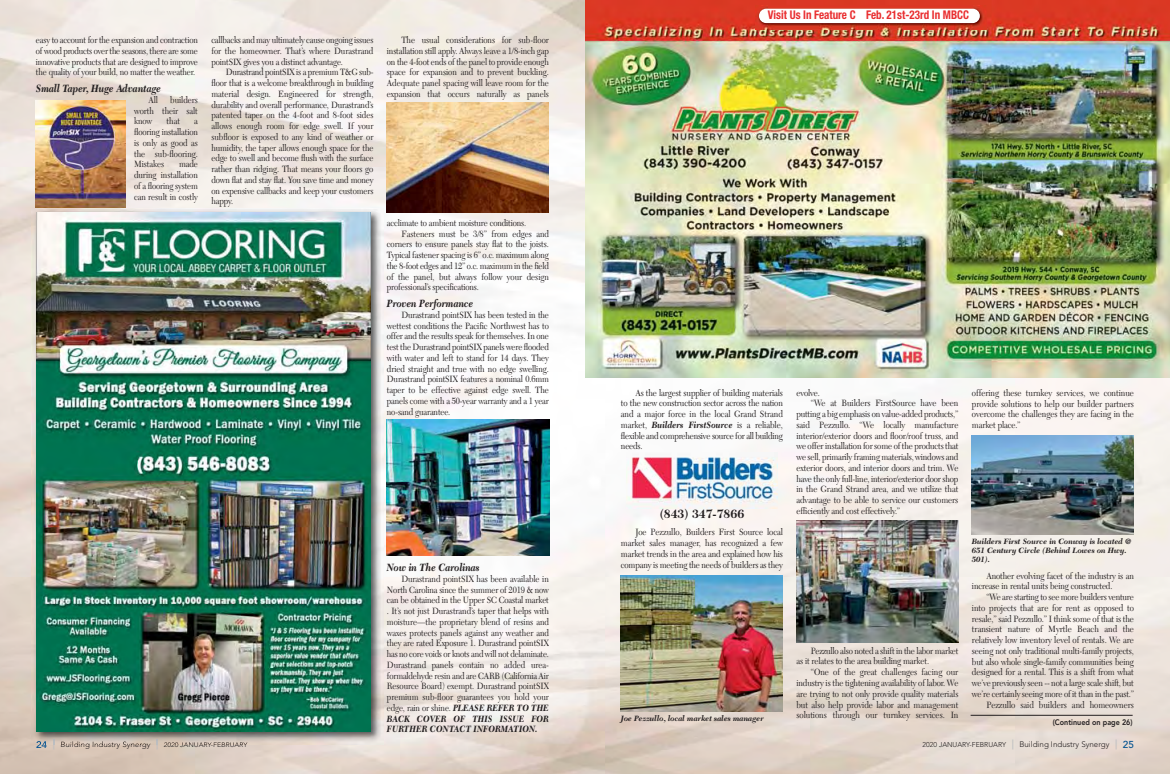
<style>
.page{position:relative;width:1170px;height:774px;background:#fff}
.page>*{position:absolute;margin:0;border:0;box-sizing:border-box;transform-origin:0 0}
.t1{font:700 12.5px "New Caledonia LT Std";color:#231f20}
.t2{font:700 condensed 12px "Helvetica Neue";color:#e92d2f;scale:.92 1}
.t3{font:italic 700 11px "New Caledonia LT Std";letter-spacing:-.015em;color:#231f20;scale:.88 1}
.t4{font:9.5px/10.8px "New Caledonia LT Std";letter-spacing:-.015em;color:#231f20;text-align:justify;scale:.88 1}
.t5{font:9.5px/10.8px "New Caledonia LT Std";letter-spacing:-.015em;color:#231f20;text-align:justify;scale:.89 1}
.t6{font:italic 700 8px/9px "New Caledonia LT Std";letter-spacing:-.01em;color:#231f20}
.t7{font:300 8px "Avenir LT Std";color:#231f20}
.t8{font:800 8px "Avenir LT Std";color:#231f20;scale:.9 1}
.s1{font-weight:700;font-style:italic}
.s2{font-weight:500;font-size:10px;color:#00508f}
.s3{font-weight:500;font-size:10px;color:#bbbdc0}
.s4{font-size:7px}
</style>
<div class="page">
<img style="left:0;top:0;width:1170px;height:774px">
<img style="left:36px;top:101px;width:89px;height:107px">
<img style="left:31px;top:208px;width:352px;height:536px">
<svg style="left:36px;top:741px;width:11px;height:3px"></svg>
<img style="left:61px;top:741px;width:59px;height:3px">
<img style="left:164px;top:742px;width:83px;height:2px">
<img style="left:36px;top:212px;width:334px;height:519px">
<img style="left:585px;top:0;width:585px;height:378px">
<img style="left:755px;top:5px;width:232px;height:24px">
<div style="left:759px;top:9px;width:221px;height:14px;background:#fff;border-radius:7px"></div>
<hr style="left:971px;top:715px;width:162px;height:1px;background:#231f20">
<img style="left:387px;top:103px;width:162px;height:109px">
<img style="left:387px;top:420px;width:162px;height:136px">
<img style="left:626px;top:452px;width:151px;height:57px">
<img style="left:621px;top:576px;width:162px;height:135px">
<img style="left:796px;top:520px;width:162px;height:122px">
<img style="left:972px;top:435px;width:162px;height:99px">
<p class="t4" style="left:36px;top:36px;width:186px">easy to account for the expansion and contraction of wood products over the seasons, there are some innovative products that are designed to improve the quality of your build, no matter the weather.</p>
<p class="t3" style="left:36px;top:84px;width:144px">Small Taper, Huge Advantage</p>
<p class="t4" style="left:148px;top:96px;width:12px">All</p>
<p class="t4" style="left:134px;top:96px;width:74px;text-indent:36px">builders worth their salt know</p>
<p class="t4" style="left:167px;top:117px;width:17px">that</p>
<p class="t4" style="left:134px;top:117px;width:74px;text-indent:60px">a flooring installation is only as good as the sub-flooring.<br>Mistakes</p>
<p class="t4" style="left:134px;top:160px;width:74px;text-indent:45px">made during installation of a flooring system can result in costly</p>
<p class="t4" style="left:211px;top:36px;width:186px">callbacks and may ultimately cause ongoing issues for the homeowner. That’s where Durastrand pointSIX gives you a distinct advantage.</p>
<p class="t4" style="left:211px;top:68px;width:186px;text-indent:14px">Durastrand pointSIX is a premium T&amp;G sub&shy;floor that is a welcome breakthrough in building material design. Engineered for strength, durability and overall performance, Durastrand’s patented taper on the 4-foot and 8-foot sides allows enough room for edge swell. If your subfloor is exposed to any kind of weather or humidity, the taper allows enough space for the edge to swell and become flush with the surface rather than ridging. That means your floors go down flat and stay flat. You save time and money on expensive callbacks and keep your customers happy.</p>
<p class="t4" style="left:387px;top:36px;width:186px;text-indent:14px">The usual considerations for sub-floor installation still apply. Always leave a 1/8-inch gap on the 4-foot ends of the panel to provide enough space for expansion and to prevent buckling.<br>Adequate panel spacing will leave room for the expansion that occurs naturally as panels</p>
<p class="t4" style="left:387px;top:219px;width:160px">acclimate to ambient moisture conditions.</p>
<p class="t4" style="left:401px;top:229px;width:169px">Fasteners must be 3/8” from edges and</p>
<p class="t4" style="left:387px;top:240px;width:186px">corners to ensure panels stay flat to the joists.</p>
<p class="t4" style="left:387px;top:251px;width:186px">Typical fastener spacing is 6” o.c. maximum along</p>
<p class="t4" style="left:387px;top:262px;width:186px">the 8-foot edges and 12” o.c. maximum in the field</p>
<p class="t4" style="left:387px;top:272px;width:186px">of the panel, but always follow your design</p>
<p class="t4" style="left:387px;top:283px;width:106px">professional’s specifications.</p>
<p class="t3" style="left:387px;top:299px;width:100px">Proven Performance</p>
<p class="t4" style="left:387px;top:311px;width:186px;text-indent:14px">Durastrand pointSIX has been tested in the wettest conditions the Pacific Northwest has to offer and the results speak for themselves. In one test the Durastrand pointSIX panels were flooded with water and left to stand for 14 days. They dried straight and true with no edge swelling.<br>Durastrand pointSIX features a nominal 0.6mm taper to be effective against edge swell. The panels come with a 50-year warranty and a 1 year no-sand guarantee.</p>
<p class="t3" style="left:387px;top:563px;width:107px">Now in The Carolinas</p>
<p class="t4" style="left:387px;top:575px;width:186px;text-indent:14px">Durastrand pointSIX has been available in North Carolina since the summer of 2019 &amp; now can be obtained in the Upper SC Coastal market . It’s not just Durastrand’s taper that helps with moisture—the proprietary blend of resins and waxes protects panels against any weather and they are rated Exposure 1. Durastrand pointSIX has no core voids or knots and will not delaminate.<br>Durastrand panels contain no added urea&shy;formaldehyde resin and are CARB (California Air Resource Board) exempt. Durastrand pointSIX premium sub-floor guarantees you hold your edge, rain or shine. <span class="s1">PLEASE REFER TO THE BACK COVER OF THIS ISSUE FOR FURTHER CONTACT INFORMATION.</span></p>
<p class="t2" style="left:768px;top:11px;width:220px">Visit Us In Feature C Feb. 21st-23rd In MBCC</p>
<p class="t5" style="left:621px;top:389px;width:184px;text-indent:14px">As the largest supplier of building materials to the new construction sector across the nation and a major force in the local Grand Strand market, <span class="s1">Builders FirstSource</span> is a reliable, flexible and comprehensive source for all building needs.</p>
<h1 class="t1" style="left:660px;top:509px;width:86px">(843) 347-7866</h1>
<p class="t5" style="left:621px;top:528px;width:184px;text-indent:14px">Joe Pezzullo, Builders First Source local market sales manager, has recognized a few market trends in the area and explained how his company is meeting the needs of builders as they</p>
<p class="t6" style="left:621px;top:715px;width:145px">Joe Pezzullo, local market sales manager</p>
<p class="t5" style="left:796px;top:389px;width:28px">evolve.</p>
<p class="t5" style="left:811px;top:399px;width:167px">“We at Builders FirstSource have been</p>
<p class="t5" style="left:796px;top:410px;width:184px">putting a big emphasis on value-added products,”</p>
<p class="t5" style="left:796px;top:421px;width:184px">said Pezzullo. “We locally manufacture</p>
<p class="t5" style="left:796px;top:432px;width:184px">interior/exterior doors and floor/roof truss, and</p>
<p class="t5" style="left:796px;top:442px;width:184px">we offer installation for some of the products that</p>
<p class="t5" style="left:796px;top:453px;width:184px">we sell, primarily framing materials, windows and</p>
<p class="t5" style="left:796px;top:464px;width:184px">exterior doors, and interior doors and trim. We</p>
<p class="t5" style="left:796px;top:475px;width:184px">have the only full-line, interior/exterior door shop</p>
<p class="t5" style="left:796px;top:485px;width:184px">in the Grand Strand area, and we utilize that</p>
<p class="t5" style="left:796px;top:496px;width:184px">advantage to be able to service our customers</p>
<p class="t5" style="left:796px;top:507px;width:118px">efficiently and cost effectively.”</p>
<p class="t5" style="left:796px;top:647px;width:184px;text-indent:14px">Pezzullo also noted a shift in the labor market as it relates to the area building market.</p>
<p class="t5" style="left:796px;top:668px;width:184px;text-indent:14px">“One of the great challenges facing our industry is the tightening availability of labor. We are trying to not only provide quality materials but also help provide labor and management solutions through our turnkey services. In</p>
<p class="t5" style="left:972px;top:389px;width:184px">offering these turnkey services, we continue provide solutions to help our builder partners overcome the challenges they are facing in the market place.”</p>
<p class="t6" style="left:972px;top:538px;width:161px">Builders First Source in Conway is located @<br>651 Century Circle (Behind Lowes on Hwy.<br>501).</p>
<p class="t5" style="left:972px;top:571px;width:183px;text-indent:14px">Another evolving facet of the industry is an increase in rental units being constructed.</p>
<p class="t5" style="left:972px;top:593px;width:184px;text-align:right">“We are starting to see more builders venture into projects that are for rent as opposed to resale,” said Pezzullo.” I think some of that is the transient nature of Myrtle Beach and the relatively low inventory level of rentals. We are seeing not only traditional multi-family projects, but also whole single-family communities being designed for a rental. This is a shift from what we’ve previously seen -- not a large scale shift, but we’re certainly seeing more of it than in the past.” Pezzullo said builders and homeowners</p>
<p class="t8" style="left:1053px;top:717px;width:90px">(Continued on page 26)</p>
<p class="t7" style="left:36px;top:740px;width:213px"><span class="s2">24</span> <span class="s3">|</span> Building Industry Synergy <span class="s3">|</span> <span class="s4">2020 JANUARY-FEBRUARY</span></p>
<p class="t7" style="left:923px;top:740px;width:213px"><span class="s4">2020 JANUARY-FEBRUARY</span> <span class="s3">|</span> Building Industry Synergy <span class="s3">|</span> <span class="s2">25</span></p>
</div>
